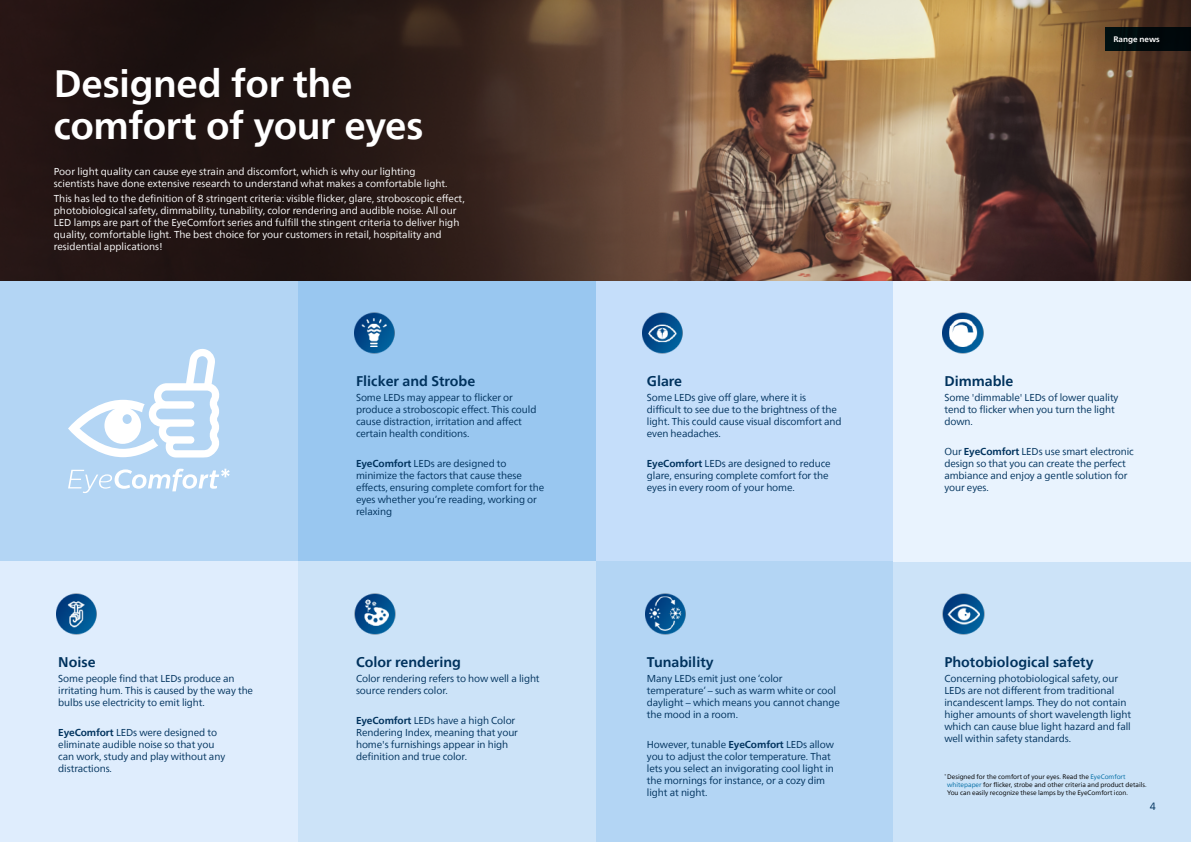
<style>
.page{position:relative;width:1191px;height:842px;background:#fff}
.page>*{position:absolute;margin:0;border:0;box-sizing:border-box;transform-origin:0 0}
.t1{font:700 38px/41.8px "Neue Frutiger World";letter-spacing:-.015em;color:#fff}
.t2{font:700 14px "Neue Frutiger World";color:#00325d}
.t3{font:10.5px "Neue Frutiger World";color:#00325d}
.t4{font:10px/12px "Neue Frutiger World";letter-spacing:-.01em;color:#00325d}
.t5{font:10px/12px "Neue Frutiger World";color:#fff}
.t6{font:700 8px "Neue Frutiger World";letter-spacing:.005em;color:#fff}
.t7{font:6.5px/7.8px "Neue Frutiger World";color:#000}
.s1{font-weight:700}
.s2{color:#006ca3}
</style>
<div class="page">
<div style="left:596px;top:281px;width:297px;height:280px;background:#c5defa"></div>
<div style="left:595px;top:561px;width:298px;height:281px;background:#b3d5f4"></div>
<div style="left:893px;top:561px;width:298px;height:281px;background:#cce3f8"></div>
<div style="left:893px;top:281px;width:298px;height:280px;background:#e9f3fe"></div>
<div style="left:0;top:281px;width:298px;height:280px;background:#b3d5f4"></div>
<div style="left:0;top:561px;width:298px;height:281px;background:#dfedfd"></div>
<div style="left:298px;top:281px;width:297px;height:280px;background:#99c7f0"></div>
<div style="left:298px;top:561px;width:297px;height:281px;background:#cce3f8"></div>
<img style="left:0;top:0;width:1191px;height:281px">
<div style="left:1105px;top:27px;width:86px;height:24px;background:#00080b"></div>
<svg style="left:68px;top:349px;width:152px;height:108px"></svg>
<svg style="left:68px;top:469px;width:162px;height:24px"></svg>
<img style="left:642px;top:312px;width:41px;height:41px">
<img style="left:943px;top:312px;width:41px;height:41px">
<img style="left:943px;top:593px;width:41px;height:41px">
<img style="left:355px;top:312px;width:40px;height:41px">
<img style="left:355px;top:593px;width:41px;height:41px">
<img style="left:57px;top:593px;width:40px;height:41px">
<img style="left:645px;top:593px;width:41px;height:41px">
<h1 class="t1" style="left:54px;top:63px;width:371px">Designed for the comfort of your eyes</h1>
<p class="t5" style="left:54px;top:166px;width:395px">Poor light quality can cause eye strain and discomfort, which is why our lighting scientists have done extensive research to understand what makes a comfortable light.</p>
<p class="t5" style="left:54px;top:193px;width:412px">This has led to the definition of 8 stringent criteria: visible flicker, glare, stroboscopic effect, photobiological safety, dimmability, tunability, color rendering and audible noise. All our LED lamps are part of the EyeComfort series and fulfill the stingent criteria to deliver high quality, comfortable light. The best choice for your customers in retail, hospitality and residential applications!</p>
<h2 class="t2" style="left:58px;top:650px;width:39px">Noise</h2>
<p class="t4" style="left:58px;top:673px;width:196px">Some people find that LEDs produce an irritating hum. This is caused by the way the bulbs use electricity to emit light.</p>
<p class="t4" style="left:58px;top:726px;width:168px"><span class="s1">EyeComfort</span> LEDs were designed to eliminate audible noise so that you can work, study and play without any distractions.</p>
<h2 class="t2" style="left:356px;top:369px;width:121px">Flicker and Strobe</h2>
<p class="t4" style="left:356px;top:392px;width:182px">Some LEDs may appear to flicker or produce a stroboscopic effect. This could cause distraction, irritation and affect certain health conditions.</p>
<p class="t4" style="left:356px;top:457px;width:190px"><span class="s1">EyeComfort</span> LEDs are designed to minimize the factors that cause these effects, ensuring complete comfort for the eyes whether you’re reading, working or relaxing</p>
<h2 class="t2" style="left:356px;top:650px;width:106px">Color rendering</h2>
<p class="t4" style="left:356px;top:673px;width:185px">Color rendering refers to how well a light source renders color.</p>
<p class="t4" style="left:356px;top:714px;width:163px"><span class="s1">EyeComfort</span> LEDs have a high Color<br>Rendering Index, meaning that your home's furnishings appear in high definition and true color.</p>
<h2 class="t2" style="left:647px;top:369px;width:37px">Glare</h2>
<p class="t4" style="left:647px;top:392px;width:196px">Some LEDs give off glare, where it is difficult to see due to the brightness of the light. This could cause visual discomfort and even headaches.</p>
<p class="t4" style="left:647px;top:457px;width:185px"><span class="s1">EyeComfort</span> LEDs are designed to reduce glare, ensuring complete comfort for the eyes in every room of your home.</p>
<h2 class="t2" style="left:647px;top:650px;width:68px">Tunability</h2>
<p class="t4" style="left:647px;top:673px;width:194px">Many LEDs emit just one ‘color temperature’ – such as warm white or cool daylight – which means you cannot change the mood in a room.</p>
<p class="t4" style="left:647px;top:738px;width:189px">However, tunable <span class="s1">EyeComfort</span> LEDs allow you to adjust the color temperature. That lets you select an invigorating cool light in the mornings for instance, or a cozy dim light at night.</p>
<p class="t6" style="left:1113px;top:32px;width:48px">Range news</p>
<h2 class="t2" style="left:944px;top:369px;width:71px">Dimmable</h2>
<p class="t4" style="left:944px;top:392px;width:176px">Some 'dimmable' LEDs of lower quality tend to flicker when you turn the light down.</p>
<p class="t4" style="left:944px;top:445px;width:191px">Our <span class="s1">EyeComfort</span> LEDs use smart electronic design so that you can create the perfect ambiance and enjoy a gentle solution for your eyes.</p>
<h2 class="t2" style="left:944px;top:650px;width:151px">Photobiological safety</h2>
<p class="t4" style="left:944px;top:673px;width:188px">Concerning photobiological safety, our LEDs are not different from traditional incandescent lamps. They do not contain higher amounts of short wavelength light which can cause blue light hazard and fall well within safety standards.</p>
<p class="t7" style="left:947px;top:773px;width:201px;text-indent:-3px"><sup>*</sup> Designed for the comfort of your eyes. Read the <span class="s2">EyeComfort whitepaper</span> for flicker, strobe and other criteria and product details.<br>You can easily recognize these lamps by the EyeComfort icon.</p>
<p class="t3" style="left:1150px;top:798px;width:8px">4</p>
</div>
